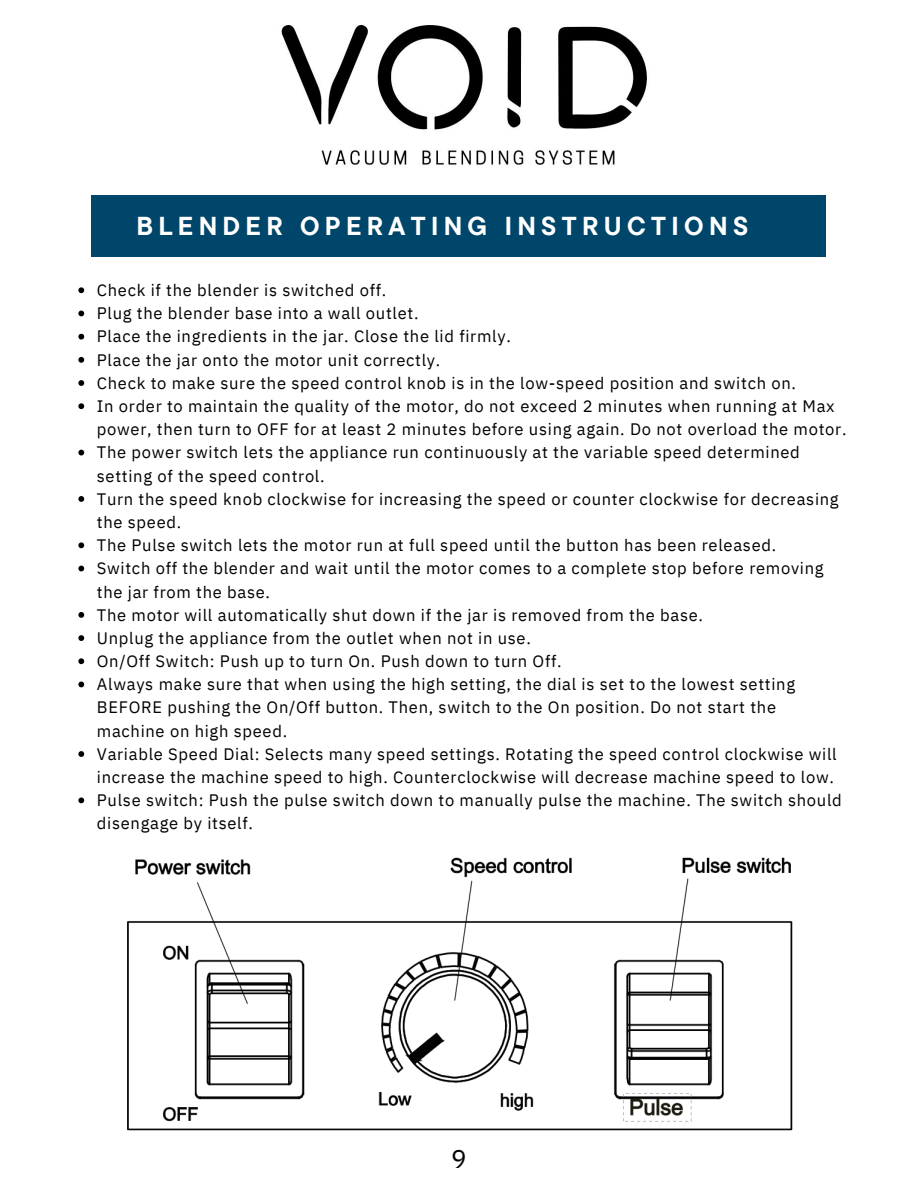
<style>
.page{position:relative;width:918px;height:1188px;background:#fff}
.page>*{position:absolute;margin:0;border:0;box-sizing:border-box;transform-origin:0 0}
.t1{font:700 25.8px "TT Commons Pro";letter-spacing:.205em;color:#fff}
.t2{font:25.8px "IBM Plex Sans";color:#000}
.t3{font:16.5px/23.2px "IBM Plex Sans";letter-spacing:.04em;color:#000}
</style>
<div class="page">
<svg style="left:78px;top:287px;width:6px;height:6px"></svg>
<svg style="left:78px;top:311px;width:6px;height:5px"></svg>
<svg style="left:78px;top:334px;width:6px;height:6px"></svg>
<svg style="left:78px;top:357px;width:6px;height:6px"></svg>
<svg style="left:78px;top:380px;width:6px;height:6px"></svg>
<svg style="left:78px;top:403px;width:6px;height:6px"></svg>
<svg style="left:78px;top:450px;width:6px;height:5px"></svg>
<svg style="left:78px;top:496px;width:6px;height:6px"></svg>
<svg style="left:78px;top:542px;width:6px;height:6px"></svg>
<svg style="left:78px;top:566px;width:6px;height:5px"></svg>
<svg style="left:78px;top:612px;width:6px;height:6px"></svg>
<svg style="left:78px;top:635px;width:6px;height:6px"></svg>
<svg style="left:78px;top:658px;width:6px;height:6px"></svg>
<svg style="left:78px;top:682px;width:6px;height:5px"></svg>
<svg style="left:78px;top:751px;width:6px;height:6px"></svg>
<svg style="left:78px;top:797px;width:6px;height:6px"></svg>
<div style="left:92px;top:195px;width:734px;height:62px;background:#00456a"></div>
<img style="left:127px;top:857px;width:666px;height:274px">
<img style="left:281px;top:24px;width:366px;height:141px">
<p class="t1" style="left:137px;top:209px;width:613px">BLENDER OPERATING INSTRUCTIONS</p>
<p class="t3" style="left:97px;top:278px;width:291px">Check if the blender is switched off.</p>
<p class="t3" style="left:97px;top:301px;width:323px">Plug the blender base into a wall outlet.</p>
<p class="t3" style="left:97px;top:325px;width:415px">Place the ingredients in the jar. Close the lid firmly.</p>
<p class="t3" style="left:97px;top:348px;width:345px">Place the jar onto the motor unit correctly.</p>
<p class="t3" style="left:97px;top:371px;width:701px">Check to make sure the speed control knob is in the low-speed position and switch on.</p>
<p class="t3" style="left:97px;top:394px;width:751px">In order to maintain the quality of the motor, do not exceed 2 minutes when running at Max power, then turn to OFF for at least 2 minutes before using again. Do not overload the motor.</p>
<p class="t3" style="left:97px;top:441px;width:704px">The power switch lets the appliance run continuously at the variable speed determined setting of the speed control.</p>
<p class="t3" style="left:97px;top:487px;width:743px">Turn the speed knob clockwise for increasing the speed or counter clockwise for decreasing the speed.</p>
<p class="t3" style="left:97px;top:533px;width:681px">The Pulse switch lets the motor run at full speed until the button has been released.</p>
<p class="t3" style="left:97px;top:557px;width:728px">Switch off the blender and wait until the motor comes to a complete stop before removing the jar from the base.</p>
<p class="t3" style="left:97px;top:603px;width:608px">The motor will automatically shut down if the jar is removed from the base.</p>
<p class="t3" style="left:97px;top:626px;width:436px">Unplug the appliance from the outlet when not in use.</p>
<p class="t3" style="left:97px;top:649px;width:466px">On/Off Switch: Push up to turn On. Push down to turn Off.</p>
<p class="t3" style="left:97px;top:672px;width:700px">Always make sure that when using the high setting, the dial is set to the lowest setting<br>BEFORE pushing the On/Off button. Then, switch to the On position. Do not start the machine on high speed.</p>
<p class="t3" style="left:97px;top:742px;width:741px">Variable Speed Dial: Selects many speed settings. Rotating the speed control clockwise will increase the machine speed to high. Counterclockwise will decrease machine speed to low.</p>
<p class="t3" style="left:97px;top:788px;width:746px">Pulse switch: Push the pulse switch down to manually pulse the machine. The switch should disengage by itself.</p>
<p class="t2" style="left:451px;top:1142px;width:17px">9</p>
</div>
